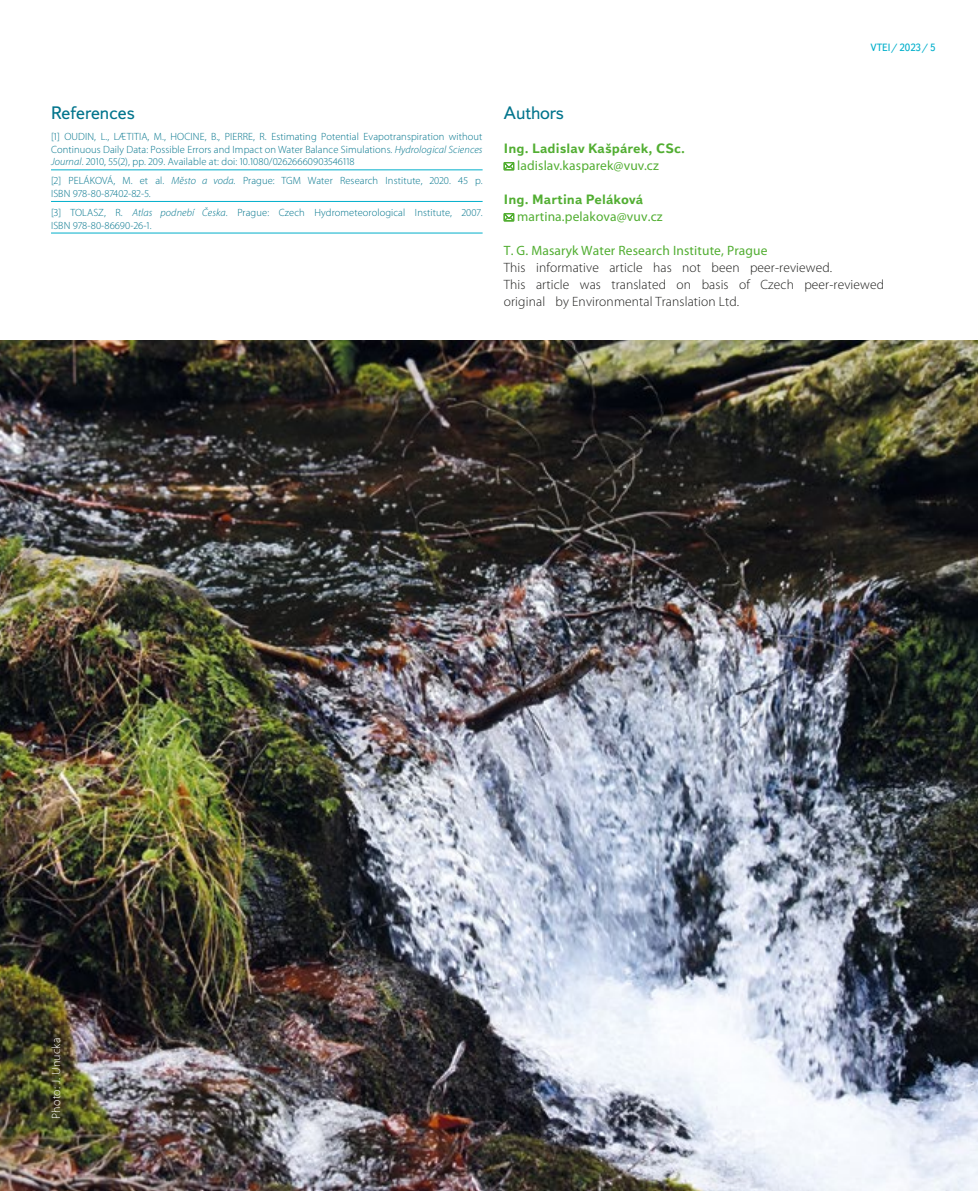
<style>
.page{position:relative;width:978px;height:1191px;background:#fff}
.page>*{position:absolute;margin:0;border:0;box-sizing:border-box;transform-origin:0 0}
.t1{font:18px "Textbook New";color:#00748c}
.t2{font:300 13.5px/17px "Myriad Pro";letter-spacing:.01em;color:#1d1d1b}
.t3{font:13.5px "Myriad Pro";letter-spacing:.01em;color:#52ae32}
.t4{font:700 13.5px "Textbook New";letter-spacing:.01em;color:#52ae32}
.t5{font:300 12px "Myriad Pro";letter-spacing:.01em;color:#fff}
.t6{font:300 10.5px/12.6px "Myriad Pro";letter-spacing:.01em;color:#00748c}
.t7{font:10.5px "Textbook New";color:#00afcb}
.s1{font-style:italic}
</style>
<div class="page">
<img style="left:0;top:340px;width:978px;height:851px">
<hr style="left:51px;top:170px;width:432px;height:1px;background:#00afcb">
<hr style="left:51px;top:201px;width:432px;height:1px;background:#00afcb">
<hr style="left:51px;top:233px;width:432px;height:1px;background:#00afcb">
<svg style="left:504px;top:162px;width:10px;height:8px"></svg>
<svg style="left:504px;top:213px;width:10px;height:8px"></svg>
<p class="t7" style="left:870px;top:41px;width:67px">VTEI/ 2023/ 5</p>
<h1 class="t1" style="left:51px;top:102px;width:85px">References</h1>
<p class="t6" style="left:51px;top:130px;width:433px;text-align:justify">[1] OUDIN, L., LÆTITIA, M., HOCINE, B., PIERRE, R. Estimating Potential Evapotranspiration without Continuous Daily Data: Possible Errors and Impact on Water Balance Simulations. <span class="s1">Hydrological Sciences Journal</span>. 2010, 55(2), pp. 209. Available at: doi: 10.1080/02626660903546118</p>
<p class="t6" style="left:51px;top:174px;width:433px">[2] PELÁKOVÁ, M. et al. <span class="s1">Město a voda.</span> Prague: TGM Water Research Institute, 2020. 45 p.<br>ISBN 978-80-87402-82-5.</p>
<p class="t6" style="left:51px;top:206px;width:433px">[3] TOLASZ, R. <span class="s1">Atlas podnebí Česka</span>. Prague: Czech Hydrometeorological Institute, 2007.<br>ISBN 978-80-86690-26-1.</p>
<h1 class="t1" style="left:504px;top:102px;width:62px">Authors</h1>
<p class="t4" style="left:504px;top:140px;width:183px">Ing. Ladislav Kašpárek, CSc.</p>
<p class="t3" style="left:517px;top:157px;width:143px">ladislav.kasparek@vuv.cz</p>
<p class="t4" style="left:504px;top:191px;width:141px">Ing. Martina Peláková</p>
<p class="t3" style="left:517px;top:208px;width:147px">martina.pelakova@vuv.cz</p>
<p class="t3" style="left:504px;top:242px;width:265px">T. G. Masaryk Water Research Institute, Prague</p>
<p class="t2" style="left:504px;top:258px;width:382px">This informative article has not been peer-reviewed.<br>This article was translated on basis of Czech peer-reviewed original by Environmental Translation Ltd.</p>
<p class="t5" style="left:49px;top:1118px;width:82px;rotate:-90deg">Photo: J. Unucka</p>
</div>
